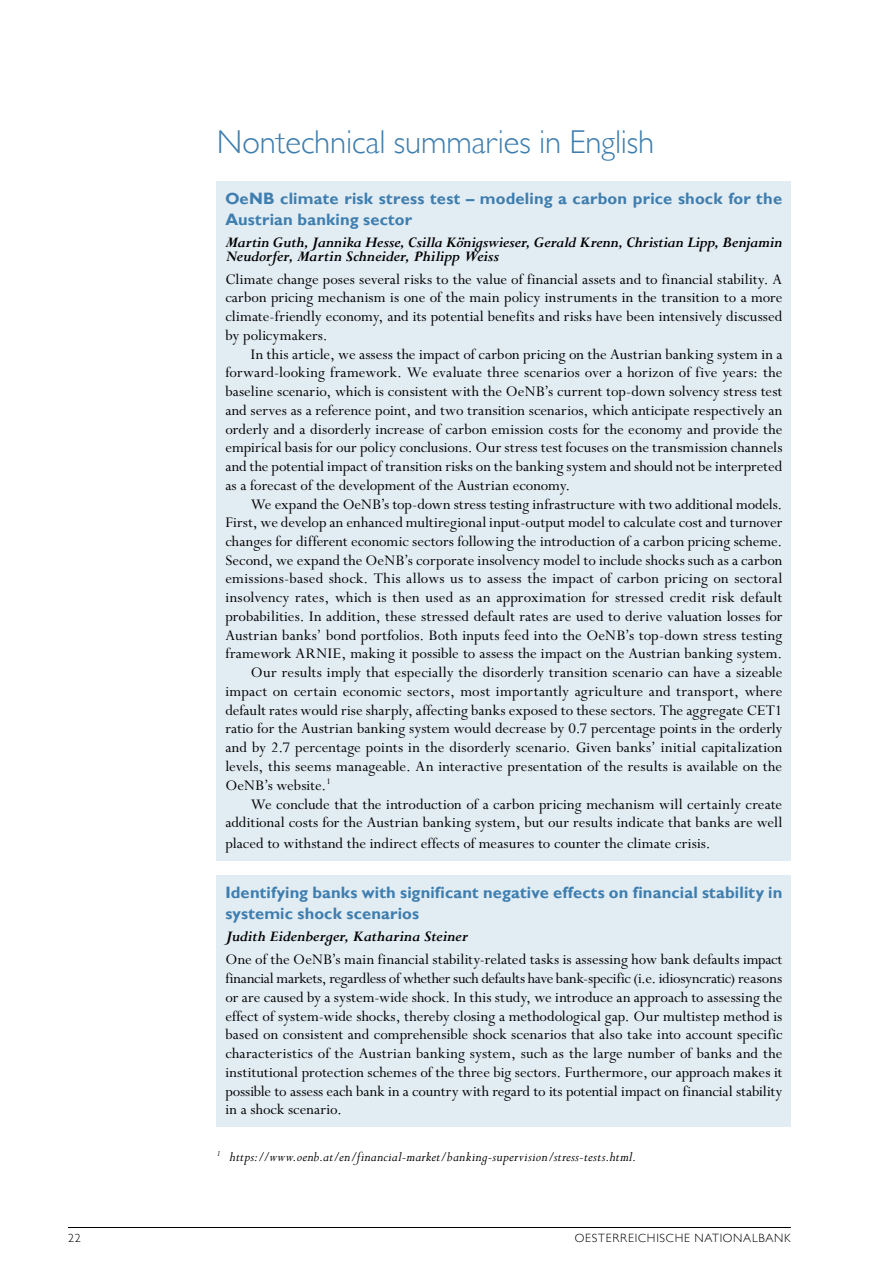
<style>
.page{position:relative;width:893px;height:1263px;background:#fff}
.page>*{position:absolute;margin:0;border:0;box-sizing:border-box;transform-origin:0 0}
.t1{font:300 33px "Gill Sans MT Pro";letter-spacing:-.005em;color:#3e7eaf}
.t2{font:16.5px/18.8px "Perpetua Std";letter-spacing:.005em;color:#000;text-align:justify}
.t3{font:700 16.5px/21px "Gill Sans MT Pro";letter-spacing:.005em;color:#3e7eaf}
.t4{font:italic 700 16.5px/13.5px "Perpetua Std";letter-spacing:-.015em;color:#000}
.t5{font:italic 15px "Perpetua Std";letter-spacing:.015em;color:#000}
.t6{font:300 12px "Gill Sans MT Pro";letter-spacing:.06em;color:#000}
</style>
<div class="page">
<hr style="left:68px;top:1227px;width:723px;height:1px;background:#000">
<div style="left:217px;top:181px;width:574px;height:53px;background:#e2ecf3"></div>
<div style="left:217px;top:227px;width:574px;height:44px;background:#e2ecf3"></div>
<div style="left:217px;top:263px;width:574px;height:89px;background:#e2ecf3"></div>
<div style="left:217px;top:338px;width:574px;height:164px;background:#e2ecf3"></div>
<div style="left:217px;top:488px;width:574px;height:183px;background:#e2ecf3"></div>
<div style="left:217px;top:657px;width:574px;height:145px;background:#e2ecf3"></div>
<div style="left:217px;top:788px;width:574px;height:73px;background:#e2ecf3"></div>
<div style="left:217px;top:875px;width:574px;height:54px;background:#e2ecf3"></div>
<div style="left:217px;top:921px;width:574px;height:31px;background:#e2ecf3"></div>
<div style="left:217px;top:944px;width:574px;height:183px;background:#e2ecf3"></div>
<h1 class="t1" style="left:217px;top:122px;width:439px">Nontechnical summaries in English</h1>
<p class="t3" style="left:225px;top:188px;width:558px">OeNB climate risk stress test – modeling a carbon price shock for the<br>Austrian banking sector</p>
<p class="t4" style="left:225px;top:236px;width:559px">Martin Guth, Jannika Hesse, Csilla Königswieser, Gerald Krenn, Christian Lipp, Benjamin<br>Neudorfer, Martin Schneider, Philipp Weiss</p>
<p class="t2" style="left:225px;top:270px;width:559px">Climate change poses several risks to the value of financial assets and to financial stability. A carbon pricing mechanism is one of the main policy instruments in the transition to a more climate-friendly economy, and its potential benefits and risks have been intensively discussed by policymakers.</p>
<p class="t2" style="left:225px;top:345px;width:559px;text-indent:26px">In this article, we assess the impact of carbon pricing on the Austrian banking system in a forward-looking framework. We evaluate three scenarios over a horizon of five years: the baseline scenario, which is consistent with the OeNB’s current top-down solvency stress test and serves as a reference point, and two transition scenarios, which anticipate respectively an orderly and a disorderly increase of carbon emission costs for the economy and provide the empirical basis for our policy conclusions. Our stress test focuses on the transmission channels and the potential impact of transition risks on the banking system and should not be interpreted as a forecast of the development of the Austrian economy.</p>
<p class="t2" style="left:251px;top:495px;width:533px">We expand the OeNB’s top-down stress testing infrastructure with two additional models.</p>
<p class="t2" style="left:225px;top:514px;width:559px">First, we develop an enhanced multiregional input-output model to calculate cost and turnover</p>
<p class="t2" style="left:225px;top:532px;width:558px">changes for different economic sectors following the introduction of a carbon pricing scheme.</p>
<p class="t2" style="left:225px;top:551px;width:559px">Second, we expand the OeNB’s corporate insolvency model to include shocks such as a carbon</p>
<p class="t2" style="left:225px;top:570px;width:558px">emissions-based shock. This allows us to assess the impact of carbon pricing on sectoral</p>
<p class="t2" style="left:225px;top:589px;width:558px">insolvency rates, which is then used as an approximation for stressed credit risk default</p>
<p class="t2" style="left:225px;top:607px;width:559px">probabilities. In addition, these stressed default rates are used to derive valuation losses for</p>
<p class="t2" style="left:225px;top:626px;width:559px">Austrian banks’ bond portfolios. Both inputs feed into the OeNB’s top-down stress testing</p>
<p class="t2" style="left:225px;top:645px;width:559px">framework ARNIE, making it possible to assess the impact on the Austrian banking system.</p>
<p class="t2" style="left:251px;top:664px;width:533px">Our results imply that especially the disorderly transition scenario can have a sizeable</p>
<p class="t2" style="left:225px;top:682px;width:559px">impact on certain economic sectors, most importantly agriculture and transport, where</p>
<p class="t2" style="left:225px;top:701px;width:559px">default rates would rise sharply, affecting banks exposed to these sectors. The aggregate CET1</p>
<p class="t2" style="left:225px;top:720px;width:559px">ratio for the Austrian banking system would decrease by 0.7 percentage points in the orderly</p>
<p class="t2" style="left:225px;top:739px;width:558px">and by 2.7 percentage points in the disorderly scenario. Given banks’ initial capitalization</p>
<p class="t2" style="left:225px;top:757px;width:558px">levels, this seems manageable. An interactive presentation of the results is available on the</p>
<p class="t2" style="left:225px;top:776px;width:107px">OeNB’s website.<sup>1</sup></p>
<p class="t2" style="left:251px;top:795px;width:533px">We conclude that the introduction of a carbon pricing mechanism will certainly create</p>
<p class="t2" style="left:225px;top:814px;width:558px">additional costs for the Austrian banking system, but our results indicate that banks are well</p>
<p class="t2" style="left:225px;top:834px;width:487px">placed to withstand the indirect effects of measures to counter the climate crisis.</p>
<p class="t3" style="left:225px;top:882px;width:559px">Identifying banks with significant negative effects on financial stability in systemic shock scenarios</p>
<p class="t4" style="left:225px;top:931px;width:244px">Judith Eidenberger, Katharina Steiner</p>
<p class="t2" style="left:225px;top:951px;width:559px">One of the OeNB’s main financial stability-related tasks is assessing how bank defaults impact financial markets, regardless of whether such defaults have bank-specific (i.e. idiosyncratic) reasons or are caused by a system-wide shock. In this study, we introduce an approach to assessing the effect of system-wide shocks, thereby closing a methodological gap. Our multistep method is based on consistent and comprehensible shock scenarios that also take into account specific characteristics of the Austrian banking system, such as the large number of banks and the institutional protection schemes of the three big sectors. Furthermore, our approach makes it possible to assess each bank in a country with regard to its potential impact on financial stability in a shock scenario.</p>
<p class="t5" style="left:217px;top:1149px;width:421px"><sup>1</sup> https://www.oenb.at/en/financial-market/banking-supervision/stress-tests.html.</p>
<p class="t6" style="left:68px;top:1231px;width:14px">22</p>
<p class="t6" style="left:575px;top:1231px;width:218px">OESTERREICHISCHE NATIONALBANK</p>
</div>
